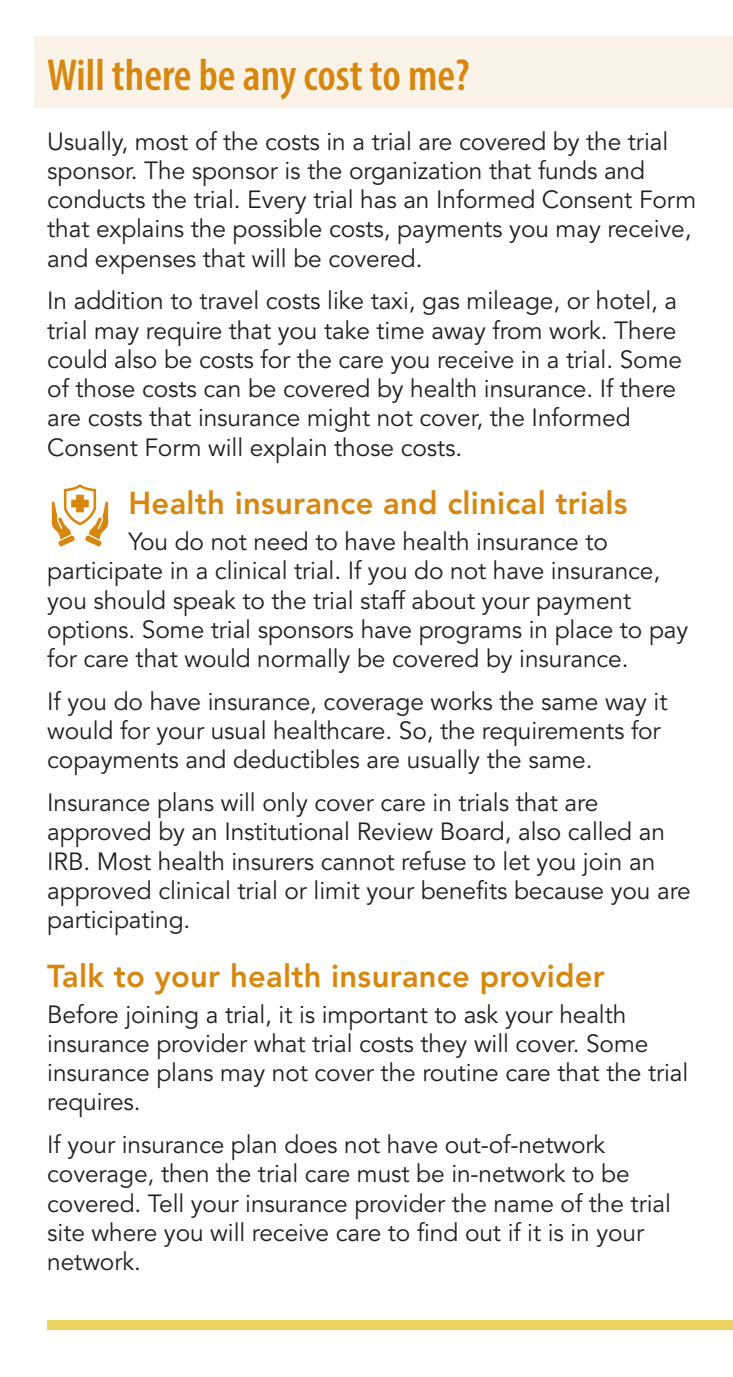
<style>
.page{position:relative;width:733px;height:1377px;background:#fff}
.page>*{position:absolute;margin:0;border:0;box-sizing:border-box;transform-origin:0 0}
.subhead{font:45px "Myriad Variable Concept";color:#d7870d}
.sub-subhead{font:800 31.5px "Avenir LT Std";letter-spacing:.01em;color:#d7870d}
.body_copy{font:24.75px/29.2px "Avenir LT Std";letter-spacing:-.005em;color:#231f20}
</style>
<div class="page">
<div style="left:34px;top:36px;width:665px;height:72px;background:#fbf3e7"></div>
<svg style="left:52px;top:484px;width:56px;height:63px"></svg>
<div style="left:47px;top:1321px;width:685px;height:9px;background:#ead35e"></div>
<div style="left:680px;top:36px;width:52px;height:72px;background:#fbf3e7"></div>
<p class="subhead" style="left:47px;top:49px;width:424px">Will there be any cost to me?</p>
<p class="body_copy" style="left:47px;top:127px;width:650px">Usually, most of the costs in a trial are covered by the trial sponsor. The sponsor is the organization that funds and conducts the trial. Every trial has an Informed Consent Form that explains the possible costs, payments you may receive, and expenses that will be covered.</p>
<p class="body_copy" style="left:47px;top:287px;width:636px">In addition to travel costs like taxi, gas mileage, or hotel, a trial may require that you take time away from work. There could also be costs for the care you receive in a trial. Some of those costs can be covered by health insurance. If there are costs that insurance might not cover, the Informed Consent Form will explain those costs.</p>
<p class="sub-subhead" style="left:128px;top:485px;width:500px">Health insurance and clinical trials</p>
<p class="body_copy" style="left:47px;top:528px;width:642px;text-indent:81px">You do not need to have health insurance to participate in a clinical trial. If you do not have insurance, you should speak to the trial staff about your payment options. Some trial sponsors have programs in place to pay for care that would normally be covered by insurance.</p>
<p class="body_copy" style="left:47px;top:687px;width:621px">If you do have insurance, coverage works the same way it would for your usual healthcare. So, the requirements for copayments and deductibles are usually the same.</p>
<p class="body_copy" style="left:47px;top:789px;width:645px">Insurance plans will only cover care in trials that are approved by an Institutional Review Board, also called an IRB. Most health insurers cannot refuse to let you join an approved clinical trial or limit your benefits because you are participating.</p>
<p class="sub-subhead" style="left:47px;top:957px;width:559px">Talk to your health insurance provider</p>
<p class="body_copy" style="left:47px;top:1000px;width:642px">Before joining a trial, it is important to ask your health insurance provider what trial costs they will cover. Some insurance plans may not cover the routine care that the trial requires.</p>
<p class="body_copy" style="left:47px;top:1131px;width:625px">If your insurance plan does not have out-of-network coverage, then the trial care must be in-network to be covered. Tell your insurance provider the name of the trial site where you will receive care to find out if it is in your network.</p>
</div>
